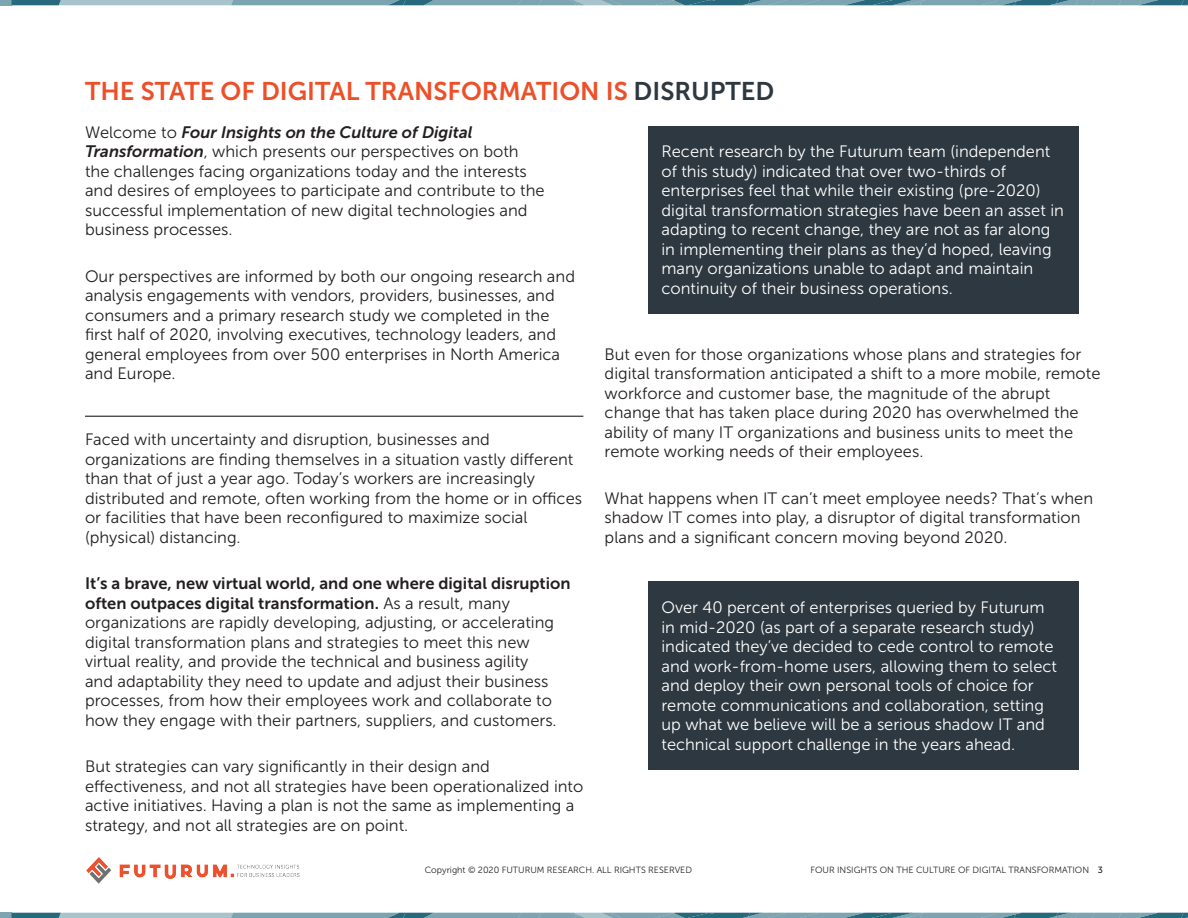
<style>
.page{position:relative;width:1188px;height:918px;background:#fff}
.page>*{position:absolute;margin:0;border:0;box-sizing:border-box;transform-origin:0 0}
.t1{font:25.5px "Museo Sans 700";color:#ec5029}
.t2{font:16.5px/19.5px "Museo Sans 300";color:#231f20}
.t3{font:16.5px/19.5px "Museo Sans 300";color:#fff}
.t4{font:9px "Museo Sans 300";color:#231f20}
.s1{color:#2d3840}
.s2{font-family:"Museo Sans 700";font-style:italic}
.s3{font-family:"Museo Sans 700"}
.s4{font-family:"Museo Sans 500"}
</style>
<div class="page">
<img style="left:86px;top:858px;width:214px;height:25px">
<svg style="left:0;top:0;width:1188px;height:6px;background:#7fa7b2"></svg>
<svg style="left:0;top:913px;width:1188px;height:5px;background:#6f9ca9"></svg>
<hr style="left:85px;top:416px;width:498px;height:1px;background:#040503">
<div style="left:648px;top:126px;width:431px;height:187px;background:#2d3840"></div>
<div style="left:648px;top:581px;width:431px;height:189px;background:#2d3840"></div>
<p class="t1" style="left:85px;top:77px;width:691px">THE STATE OF DIGITAL TRANSFORMATION IS <span class="s1">DISRUPTED</span></p>
<p class="t2" style="left:85px;top:123px;width:461px">Welcome to <span class="s2">Four Insights on the Culture of Digital Transformation</span>, which presents our perspectives on both the challenges facing organizations today and the interests and desires of employees to participate and contribute to the successful implementation of new digital technologies and business processes.</p>
<p class="t2" style="left:85px;top:267px;width:492px">Our perspectives are informed by both our ongoing research and analysis engagements with vendors, providers, businesses, and consumers and a primary research study we completed in the first half of 2020, involving executives, technology leaders, and general employees from over 500 enterprises in North America and Europe.</p>
<p class="t3" style="left:662px;top:142px;width:404px">Recent research by the Futurum team (independent of this study) indicated that over two-thirds of enterprises feel that while their existing (pre-2020) digital transformation strategies have been an asset in adapting to recent change, they are not as far along in implementing their plans as they’d hoped, leaving many organizations unable to adapt and maintain continuity of their business operations.</p>
<p class="t2" style="left:605px;top:344px;width:497px">But even for those organizations whose plans and strategies for digital transformation anticipated a shift to a more mobile, remote workforce and customer base, the magnitude of the abrupt change that has taken place during 2020 has overwhelmed the ability of many IT organizations and business units to meet the remote working needs of their employees.</p>
<p class="t2" style="left:605px;top:488px;width:490px">What happens when IT can’t meet employee needs? That’s when shadow IT comes into play, a disruptor of digital transformation plans and a significant concern moving beyond 2020.</p>
<p class="t2" style="left:85px;top:430px;width:499px">Faced with uncertainty and disruption, businesses and organizations are finding themselves in a situation vastly different than that of just a year ago. Today’s workers are increasingly distributed and remote, often working from the home or in offices or facilities that have been reconfigured to maximize social (physical) distancing.</p>
<p class="t2" style="left:85px;top:574px;width:487px"><span class="s3">It’s a brave, new virtual world, and one where digital disruption often outpaces digital transformation.</span> As a result, many organizations are rapidly developing, adjusting, or accelerating digital transformation plans and strategies to meet this new virtual reality, and provide the technical and business agility<br>and adaptability they need to update and adjust their business processes, from how their employees work and collaborate to how they engage with their partners, suppliers, and customers.</p>
<p class="t2" style="left:85px;top:757px;width:500px">But strategies can vary significantly in their design and effectiveness, and not all strategies have been operationalized into active initiatives. Having a plan is not the same as implementing a strategy, and not all strategies are on point.</p>
<p class="t3" style="left:662px;top:598px;width:397px">Over 40 percent of enterprises queried by Futurum in mid-2020 (as part of a separate research study) indicated they’ve decided to cede control to remote and work-from-home users, allowing them to select and deploy their own personal tools of choice for remote communications and collaboration, setting up what we believe will be a serious shadow IT and technical support challenge in the years ahead.</p>
<p class="t4" style="left:425px;top:865px;width:269px">Copyright © 2020 FUTURUM RESEARCH. ALL RIGHTS RESERVED</p>
<p class="t4" style="left:811px;top:865px;width:294px">FOUR INSIGHTS ON THE CULTURE OF DIGITAL TRANSFORMATION <span class="s4">3</span></p>
</div>
